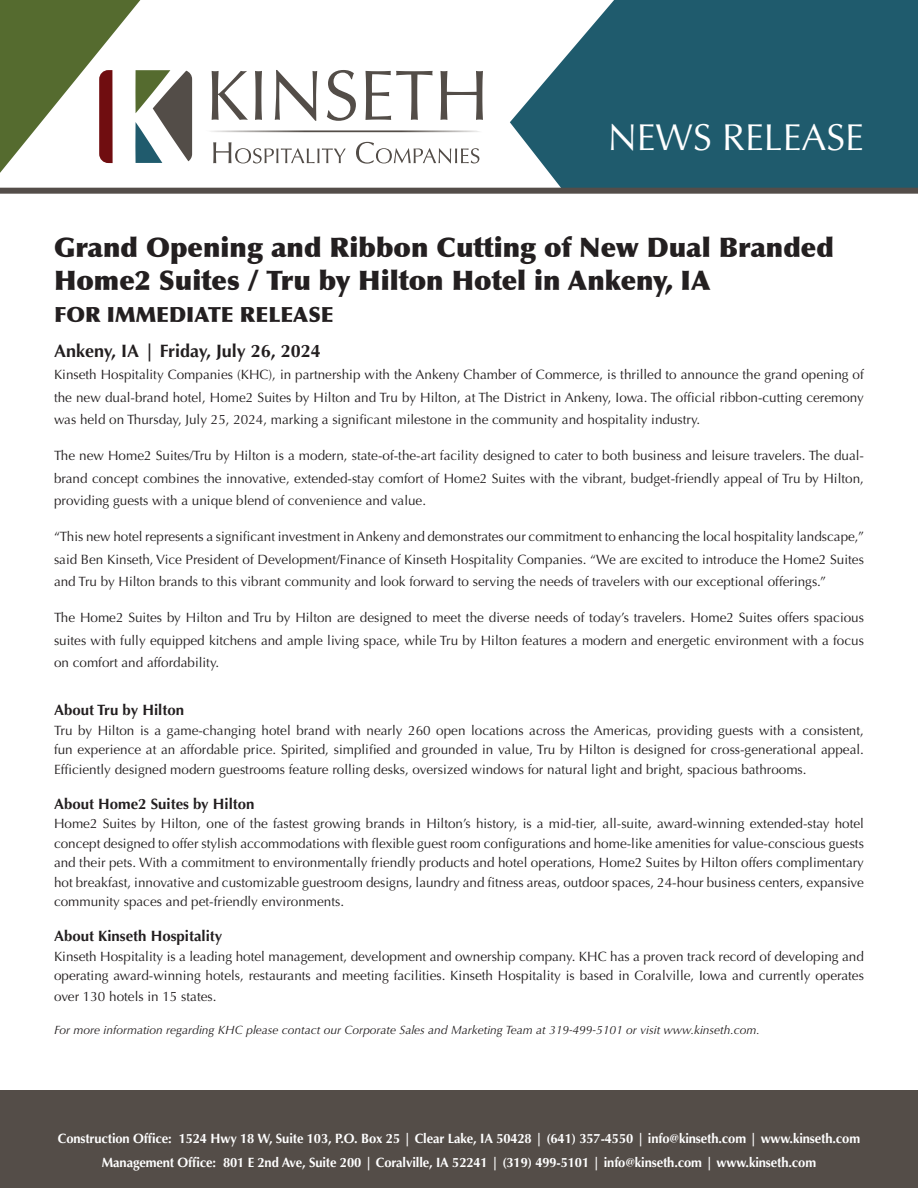
<style>
.page{position:relative;width:918px;height:1188px;background:#fff}
.page>*{position:absolute;margin:0;border:0;box-sizing:border-box;transform-origin:0 0}
.t1{font:37.5px "Optima";color:#fff}
.t2{font:900 27px/32.4px "Optima";color:#231f20}
.t3{font:900 21px "Optima";color:#231f20}
.t4{font:700 18px "Optima";color:#231f20}
.t5{font:700 15px "Optima";color:#231f20}
.t6{font:13.5px/22.5px "Optima";color:#231f20;text-align:justify}
.t7{font:700 13.5px/24px "Optima";letter-spacing:-.01em;color:#fff;text-align:center;scale:.96 1}
.t8{font:italic 12px "Optima";color:#231f20}
</style>
<div class="page">
<svg style="left:510px;top:0;width:408px;height:188px;background:#366c7c"></svg>
<div style="left:0;top:188px;width:918px;height:6px;background:#544d49"></div>
<svg style="left:213px;top:142px;width:266px;height:22px"></svg>
<svg style="left:212px;top:70px;width:271px;height:51px"></svg>
<svg style="left:211px;top:130px;width:269px;height:2px"></svg>
<svg style="left:0;top:0;width:192px;height:173px"></svg>
<div style="left:0;top:1090px;width:918px;height:98px;background:#544d48"></div>
<h1 class="t1" style="left:608px;top:115px;width:258px">NEWS RELEASE</h1>
<p class="t2" style="left:54px;top:232px;width:781px">Grand Opening and Ribbon Cutting of New Dual Branded<br>Home2 Suites / Tru by Hilton Hotel in Ankeny, IA</p>
<p class="t3" style="left:54px;top:302px;width:281px">FOR IMMEDIATE RELEASE</p>
<p class="t4" style="left:54px;top:340px;width:268px">Ankeny, IA | Friday, July 26, 2024</p>
<p class="t6" style="left:54px;top:363px;width:811px">Kinseth Hospitality Companies (KHC), in partnership with the Ankeny Chamber of Commerce, is thrilled to announce the grand opening of the new dual-brand hotel, Home2 Suites by Hilton and Tru by Hilton, at The District in Ankeny, Iowa. The official ribbon-cutting ceremony was held on Thursday, July 25, 2024, marking a significant milestone in the community and hospitality industry.</p>
<p class="t6" style="left:54px;top:444px;width:812px">The new Home2 Suites/Tru by Hilton is a modern, state-of-the-art facility designed to cater to both business and leisure travelers. The dual&shy;brand concept combines the innovative, extended-stay comfort of Home2 Suites with the vibrant, budget-friendly appeal of Tru by Hilton, providing guests with a unique blend of convenience and value.</p>
<p class="t6" style="left:54px;top:525px;width:811px">“This new hotel represents a significant investment in Ankeny and demonstrates our commitment to enhancing the local hospitality landscape,” said Ben Kinseth, Vice President of Development/Finance of Kinseth Hospitality Companies. “We are excited to introduce the Home2 Suites and Tru by Hilton brands to this vibrant community and look forward to serving the needs of travelers with our exceptional offerings.”</p>
<p class="t6" style="left:54px;top:606px;width:812px">The Home2 Suites by Hilton and Tru by Hilton are designed to meet the diverse needs of today’s travelers. Home2 Suites offers spacious suites with fully equipped kitchens and ample living space, while Tru by Hilton features a modern and energetic environment with a focus on comfort and affordability.</p>
<p class="t5" style="left:54px;top:702px;width:132px">About Tru by Hilton</p>
<p class="t6" style="left:54px;top:721px;width:812px;line-height:19.5px">Tru by Hilton is a game-changing hotel brand with nearly 260 open locations across the Americas, providing guests with a consistent, fun experience at an affordable price. Spirited, simplified and grounded in value, Tru by Hilton is designed for cross-generational appeal.<br>Efficiently designed modern guestrooms feature rolling desks, oversized windows for natural light and bright, spacious bathrooms.</p>
<p class="t5" style="left:54px;top:795px;width:202px">About Home2 Suites by Hilton</p>
<p class="t6" style="left:54px;top:814px;width:812px;line-height:19.5px">Home2 Suites by Hilton, one of the fastest growing brands in Hilton’s history, is a mid-tier, all-suite, award-winning extended-stay hotel concept designed to offer stylish accommodations with flexible guest room configurations and home-like amenities for value-conscious guests and their pets. With a commitment to environmentally friendly products and hotel operations, Home2 Suites by Hilton offers complimentary hot breakfast, innovative and customizable guestroom designs, laundry and fitness areas, outdoor spaces, 24-hour business centers, expansive community spaces and pet-friendly environments.</p>
<p class="t5" style="left:54px;top:927px;width:170px">About Kinseth Hospitality</p>
<p class="t6" style="left:54px;top:946px;width:811px;line-height:19.5px">Kinseth Hospitality is a leading hotel management, development and ownership company. KHC has a proven track record of developing and operating award-winning hotels, restaurants and meeting facilities. Kinseth Hospitality is based in Coralville, Iowa and currently operates</p>
<p class="t6" style="left:54px;top:985px;width:164px">over 130 hotels in 15 states.</p>
<p class="t8" style="left:54px;top:1023px;width:707px">For more information regarding KHC please contact our Corporate Sales and Marketing Team at 319-499-5101 or visit www.kinseth.com.</p>
<p class="t7" style="left:58px;top:1127px;width:837px">Construction Office: 1524 Hwy 18 W, Suite 103, P.O. Box 25 | Clear Lake, IA 50428 | (641) 357-4550 | info@kinseth.com | www.kinseth.com<br>Management Office: 801 E 2nd Ave, Suite 200 | Coralville, IA 52241 | (319) 499-5101 | info@kinseth.com | www.kinseth.com</p>
</div>
